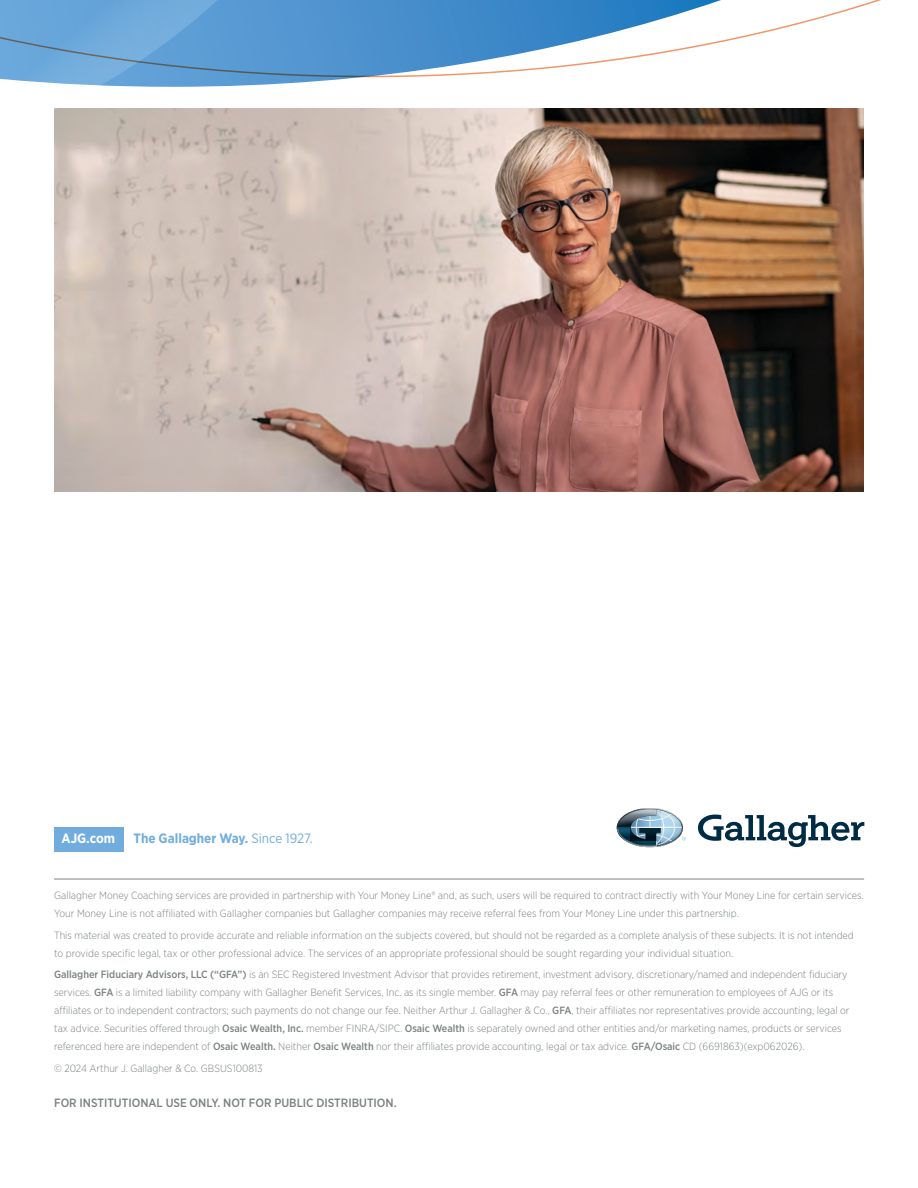
<style>
.page{position:relative;width:918px;height:1188px;background:#fff}
.page>*{position:absolute;margin:0;border:0;box-sizing:border-box;transform-origin:0 0}
.t1{font:700 13.5px "Gotham Narrow";color:#70adde}
.t2{font:700 13.5px "Gotham Narrow";color:#fff}
.t3{font:500 12px "Gotham Narrow";color:#7c8281}
.t4{font:300 10.5px/18px "Gotham Narrow";color:#7c8281}
.s1{font-weight:400}
.s2{font-weight:500}
</style>
<div class="page">
<img style="left:55px;top:108px;width:808px;height:383px">
<hr style="left:54px;top:879px;width:810px;height:1px;background:#7c8281">
<svg style="left:698px;top:815px;width:166px;height:32px"></svg>
<svg style="left:617px;top:808px;width:69px;height:39px"></svg>
<div style="left:55px;top:827px;width:69px;height:25px;background:#70adde"></div>
<svg style="left:0;top:77px;width:347px;height:47px"></svg>
<svg style="left:0;top:0;width:881px;height:77px"></svg>
<p class="t2" style="left:62px;top:830px;width:55px">AJG.com</p>
<p class="t1" style="left:134px;top:830px;width:181px">The Gallagher Way. <span class="s1">Since 1927.</span></p>
<p class="t4" style="left:54px;top:887px;width:811px">Gallagher Money Coaching services are provided in partnership with Your Money Line® and, as such, users will be required to contract directly with Your Money Line for certain services.<br>Your Money Line is not affiliated with Gallagher companies but Gallagher companies may receive referral fees from Your Money Line under this partnership.</p>
<p class="t4" style="left:54px;top:926px;width:801px">This material was created to provide accurate and reliable information on the subjects covered, but should not be regarded as a complete analysis of these subjects. It is not intended to provide specific legal, tax or other professional advice. The services of an appropriate professional should be sought regarding your individual situation.</p>
<p class="t4" style="left:54px;top:966px;width:797px"><span class="s2">Gallagher Fiduciary Advisors, LLC (“GFA”)</span> is an SEC Registered Investment Advisor that provides retirement, investment advisory, discretionary/named and independent fiduciary services. <span class="s2">GFA</span> is a limited liability company with Gallagher Benefit Services, Inc. as its single member. <span class="s2">GFA</span> may pay referral fees or other remuneration to employees of AJG or its affiliates or to independent contractors; such payments do not change our fee. Neither Arthur J. Gallagher &amp; Co., <span class="s2">GFA</span>, their affiliates nor representatives provide accounting, legal or tax advice. Securities offered through <span class="s2">Osaic Wealth, Inc.</span> member FINRA/SIPC. <span class="s2">Osaic Wealth</span> is separately owned and other entities and/or marketing names, products or services referenced here are independent of <span class="s2">Osaic Wealth.</span> Neither <span class="s2">Osaic Wealth</span> nor their affiliates provide accounting, legal or tax advice. <span class="s2">GFA/Osaic</span> CD (6691863)(exp062026).</p>
<p class="t4" style="left:54px;top:1059px;width:210px">© 2024 Arthur J. Gallagher &amp; Co. GBSUS100813</p>
<p class="t3" style="left:54px;top:1095px;width:344px">FOR INSTITUTIONAL USE ONLY. NOT FOR PUBLIC DISTRIBUTION.</p>
</div>
